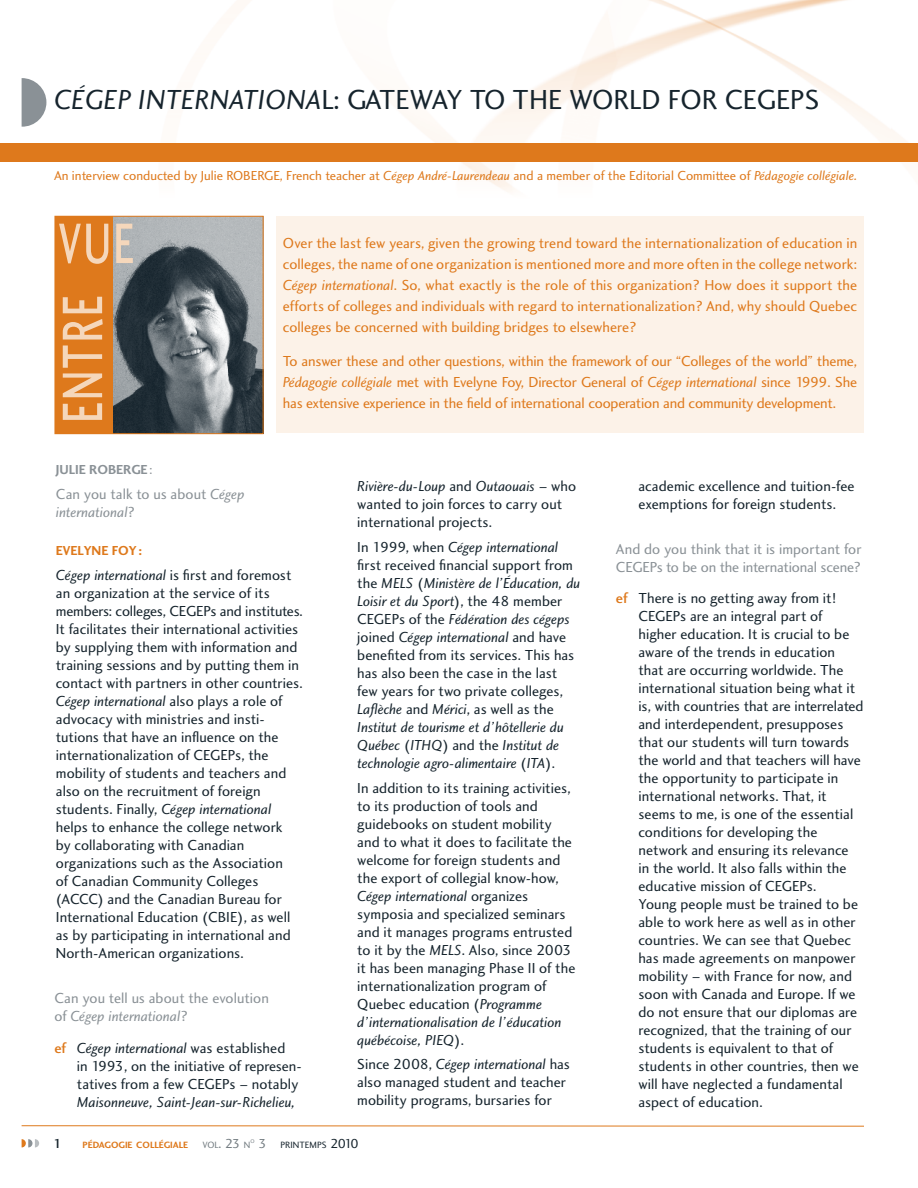
<style>
.page{position:relative;width:918px;height:1188px;background:#fff}
.page>*{position:absolute;margin:0;border:0;box-sizing:border-box;transform-origin:0 0}
.t1{font:28.5px "Charlotte Sans Book Plain";color:#16242d}
.t2{font:28.5px "Charlotte Sans Book Italic Plain";color:#16242d}
.t3{font:15px/18px "Charlotte Sans Book Plain";letter-spacing:.005em;color:#16242d}
.t4{font:15px/21px "Charlotte Sans Book Plain";letter-spacing:-.01em;color:#de791c;text-align:justify}
.t5{font:15px/18px "Charlotte Sans Book Italic Plain";color:#16242d}
.t6{font:15px/18px "Charlotte Sans Book Plain";color:#8a9196}
.t7{font:15px/31.5px "Charlotte Sans Book Italic Plain";color:#8a9196}
.t8{font:13.5px "Charlotte Sans Book Plain";color:#de791c}
.t9{font:13.5px "Charlotte Sans Bold Plain";color:#8a9196}
.t10{font:13.5px "Charlotte Sans Bold Plain";color:#de791c}
.t11{font:9.45px "Charlotte Sans Bold Plain";color:#de791c}
.t12{font:9.45px "Charlotte Sans Book Plain";color:#16242d}
.t13{font:9.45px "Charlotte Sans Book Plain";color:#737c81}
.t14{font:5.55px "Charlotte Sans Book Plain";color:#737c81}
.s1{font-family:"Charlotte Sans Book Italic Plain"}
.s2{font-family:"Charlotte Sans Book Plain"}
.s3{font-family:"Charlotte Sans Medium Plain";color:#de791c}
.s4{color:#16242d}
.s5{font-family:"Charlotte Sans Book Plain";color:#16242d}
.s6{font-size:13.5px}
.s7{font-size:13.5px;color:#737c81}
</style>
<div class="page">
<img style="left:0;top:0;width:892px;height:192px">
<img style="left:112px;top:218px;width:150px;height:214px">
<div style="left:276px;top:216px;width:588px;height:216px;background:#fcf2e8"></div>
<svg style="left:22px;top:78px;width:24px;height:49px"></svg>
<div style="left:55px;top:216px;width:57px;height:218px;background:#de791c"></div>
<svg style="left:59px;top:219px;width:74px;height:201px"></svg>
<div style="left:0;top:144px;width:918px;height:18px;background:#de791c"></div>
<hr style="left:22px;top:1125px;width:842px;height:2px;background:#de791c">
<svg style="left:22px;top:1139px;width:17px;height:9px"></svg>
<div style="left:55px;top:216px;width:209px;height:218px;border:1px solid #de791c"></div>
<img style="left:892px;top:130px;width:26px;height:14px">
<h1 class="t2" style="left:54px;top:82px;width:192px">Cégep internatio</h1>
<h1 class="t1" style="left:286px;top:82px;width:79px"><span class="s1">na</span>l: gateway</h1>
<h1 class="t1" style="left:470px;top:82px;width:60px">to the</h1>
<h1 class="t1" style="left:569px;top:82px;width:204px">world for cEgeps</h1>
<p class="t8" style="left:54px;top:167px;width:805px">An interview conducted by Julie ROBERGE, French teacher at <span class="s1">Cégep André-Laurendeau</span> and a member of the Editorial Committee of <span class="s1">Pédagogie collégiale.</span></p>
<p class="t4" style="left:283px;top:232px;width:576px">Over the last few years, given the growing trend toward the internationalization of education in colleges, the name of one organization is mentioned more and more often in the college network:<br><span class="s1">Cégep international</span>. So, what exactly is the role of this organization? How does it support the efforts of colleges and individuals with regard to internationalization? And, why should Quebec colleges be concerned with building bridges to elsewhere?</p>
<p class="t4" style="left:283px;top:351px;width:576px">To answer these and other questions, within the framework of our “Colleges of the world” theme, <span class="s1">Pédagogie collégiale</span> met with Evelyne Foy, Director General of <span class="s1">Cégep international</span> since 1999. She has extensive experience in the field of international cooperation and community development.</p>
<p class="t9" style="left:56px;top:462px;width:98px">JULIE ROBERGE<span class="s2">:</span></p>
<p class="t6" style="left:56px;top:485px;width:190px">Can you talk to us about <span class="s1">Cégep</span></p>
<p class="t7" style="left:56px;top:496px;width:80px">international<span class="s2">?</span></p>
<p class="t10" style="left:56px;top:543px;width:88px">EVELYNE FOY:</p>
<p class="t5" style="left:56px;top:566px;width:237px">Cégep international <span class="s2">is first and foremost</span></p>
<p class="t3" style="left:56px;top:584px;width:248px">an organization at the service of its members: colleges, CEGEPs and institutes.<br>It facilitates their international activities by supplying them with information and training sessions and by putting them in contact with partners in other countries.</p>
<p class="t5" style="left:56px;top:692px;width:228px">Cégep international <span class="s2">also plays a role of</span></p>
<p class="t3" style="left:56px;top:710px;width:232px">advocacy with ministries and insti&shy;tutions that have an influence on the internationalization of CEGEPs, the mobility of students and teachers and also on the recruitment of foreign</p>
<p class="t5" style="left:56px;top:800px;width:217px"><span class="s2">students. Finally,</span> Cégep international</p>
<p class="t3" style="left:56px;top:818px;width:236px">helps to enhance the college network by collaborating with Canadian organizations such as the Association of Canadian Community Colleges (ACCC) and the Canadian Bureau for International Education (CBIE), as well as by participating in international and North-American organizations.</p>
<p class="t6" style="left:54px;top:989px;width:216px">Can you tell us about the evolution</p>
<p class="t7" style="left:54px;top:1000px;width:232px"><span class="s2">of</span> Cégep international<span class="s2">?<br></span><span class="s3">ef</span> <span class="s4">Cégep international</span> <span class="s5">was established</span></p>
<p class="t3" style="left:77px;top:1056px;width:226px">in 1993, on the initiative of represen&shy;tatives from a few CEGEPs – notably</p>
<p class="t5" style="left:77px;top:1092px;width:220px">Maisonneuve, Saint-Jean-sur-Richelieu,</p>
<p class="t5" style="left:357px;top:477px;width:220px">Rivière-du-Loup <span class="s2">and</span> Outaouais <span class="s2">– who</span></p>
<p class="t3" style="left:357px;top:495px;width:206px">wanted to join forces to carry out international projects.</p>
<p class="t5" style="left:357px;top:538px;width:202px"><span class="s2">In 1999, when</span> Cégep international</p>
<p class="t3" style="left:357px;top:556px;width:217px">first received financial support from</p>
<p class="t5" style="left:357px;top:574px;width:225px"><span class="s2">the</span> MELS <span class="s2">(</span>Ministère de l’Éducation, du Loisir et du Sport<span class="s2">), the 48 member CEGEPs of the</span> Fédération des cégeps <span class="s2">joined</span> Cégep international <span class="s2">and have</span></p>
<p class="t3" style="left:357px;top:646px;width:219px">benefited from its services. This has has also been the case in the last few years for two private colleges, <span class="s1">Laflèche</span> and <span class="s1">Mérici</span>, as well as the</p>
<p class="t5" style="left:357px;top:718px;width:208px">Institut de tourisme et d’hôtellerie du<br>Québec <span class="s2">(</span>ITHQ<span class="s2">) and the</span> Institut de technologie agro-alimentaire <span class="s2">(</span>ITA<span class="s2">).</span></p>
<p class="t3" style="left:357px;top:778px;width:216px">In addition to its training activities, to its production of tools and guidebooks on student mobility and to what it does to facilitate the welcome for foreign students and the export of collegial know-how,</p>
<p class="t5" style="left:357px;top:886px;width:172px">Cégep international <span class="s2">organizes</span></p>
<p class="t3" style="left:357px;top:904px;width:220px">symposia and specialized seminars and it manages programs entrusted to it by the <span class="s1">MELS</span>. Also, since 2003 it has been managing Phase II of the internationalization program of Quebec education (<span class="s1">Programme</span></p>
<p class="t5" style="left:357px;top:1012px;width:206px">d’internationalisation de l’éducation québécoise, PIEQ<span class="s2">).</span></p>
<p class="t5" style="left:357px;top:1055px;width:214px"><span class="s2">Since 2008,</span> Cégep international <span class="s2">has</span></p>
<p class="t3" style="left:357px;top:1073px;width:210px">also managed student and teacher mobility programs, bursaries for</p>
<p class="t11" style="left:82px;top:1139px;width:107px">PÉDAGOGIE COLLÉGIALE</p>
<p class="t13" style="left:202px;top:1139px;width:49px">VOL<span class="s6">. 23</span> N</p>
<p class="t14" style="left:250px;top:1138px;width:6px">O</p>
<p class="t12" style="left:258px;top:1139px;width:102px"><span class="s7">3</span> PRINTEMPS <span class="s6">2010</span></p>
<p class="t3" style="left:638px;top:477px;width:218px">academic excellence and tuition-fee exemptions for foreign students.</p>
<p class="t6" style="left:616px;top:540px;width:247px">And do you think that it is important for<br>CEGEPs to be on the international scene?</p>
<p class="t3" style="left:638px;top:589px;width:227px;text-indent:-22px"><span class="s3">ef</span> There is no getting away from it!<br>CEGEPs are an integral part of higher education. It is crucial to be aware of the trends in education that are occurring worldwide. The international situation being what it is, with countries that are interrelated and interdependent, presupposes that our students will turn towards the world and that teachers will have the opportunity to participate in international networks. That, it seems to me, is one of the essential conditions for developing the network and ensuring its relevance<br>in the world. It also falls within the educative mission of CEGEPs.<br>Young people must be trained to be able to work here as well as in other countries. We can see that Quebec has made agreements on manpower mobility – with France for now, and soon with Canada and Europe. If we do not ensure that our diplomas are recognized, that the training of our students is equivalent to that of students in other countries, then we will have neglected a fundamental aspect of education.</p>
</div>
